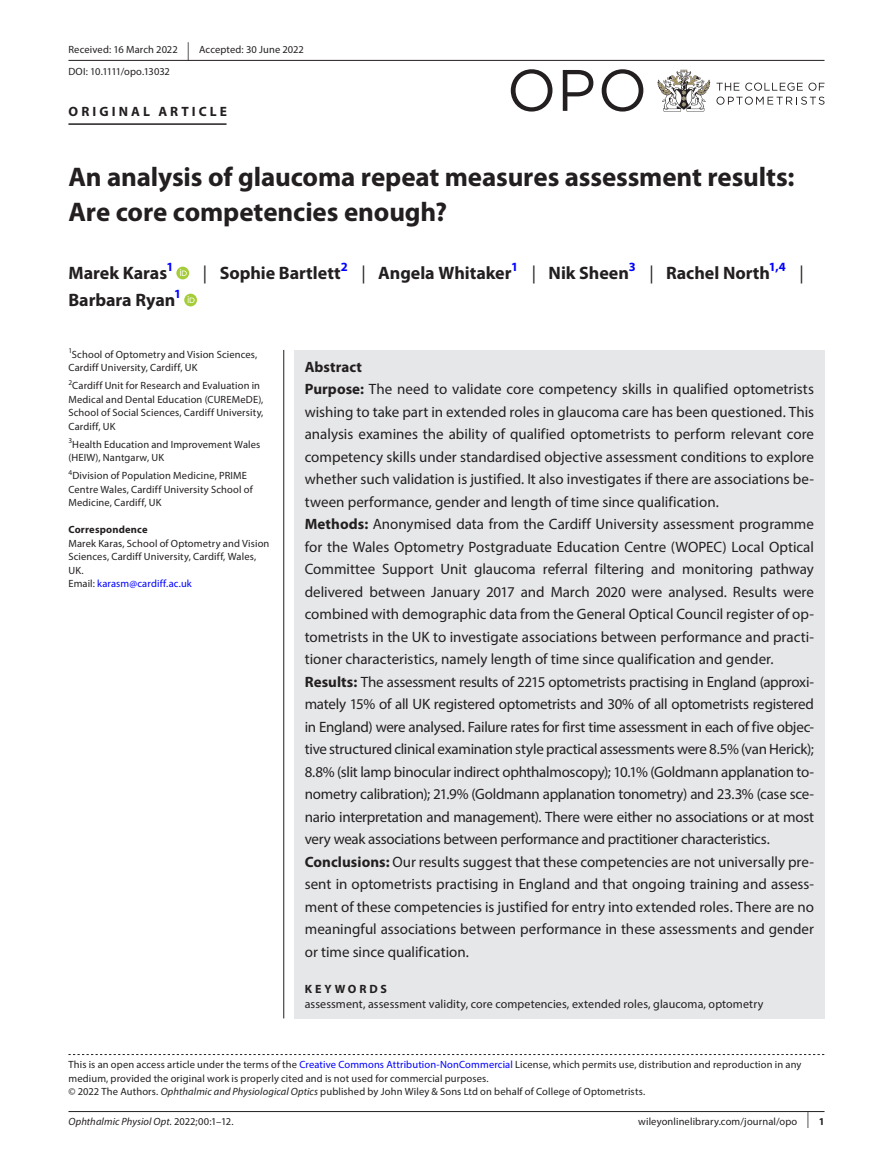
<style>
.page{position:relative;width:893px;height:1174px;background:#fff}
.page>*{position:absolute;margin:0;border:0;box-sizing:border-box;transform-origin:0 0}
.t1{font:700 27px/34.5px "Myriad Pro";letter-spacing:-.005em;color:#231f20}
.t2{font:700 18px "Myriad Pro";letter-spacing:-.005em;color:#231f20}
.t3{font:18px "Myriad Pro";color:#231f20}
.t4{font:15px/22.5px "Myriad Pro";letter-spacing:-.005em;color:#231f20}
.t5{font:700 13.5px "Myriad Pro";letter-spacing:.23em;color:#231f20}
.t6{font:700 12.6px "Myriad Pro";color:#00f}
.t7{font:12px "Myriad Pro";letter-spacing:.01em;color:#231f20}
.t8{font:700 12px "Myriad Pro";letter-spacing:.24em;color:#231f20}
.t9{font:10.5px/13.5px "Myriad Pro";letter-spacing:.01em;color:#231f20}
.t10{font:italic 10.5px "Myriad Pro";letter-spacing:.01em;color:#231f20}
.t11{font:700 10.5px "Myriad Pro";letter-spacing:.015em;color:#231f20}
.t12{font:7.35px "Myriad Pro";color:#231f20}
.s1{font-size:18.3px}
.s2{font-weight:400}
.s3{color:#00f}
.s4{font-weight:700}
.s5{font-style:italic}
.s6{font-style:normal}
</style>
<div class="page">
<hr style="left:68px;top:1111px;width:756px;height:1px;background:#231f20">
<svg style="left:716px;top:83px;width:23px;height:8px"></svg>
<svg style="left:745px;top:83px;width:79px;height:8px"></svg>
<svg style="left:716px;top:97px;width:108px;height:8px"></svg>
<svg style="left:657px;top:69px;width:53px;height:43px"></svg>
<svg style="left:511px;top:69px;width:132px;height:43px"></svg>
<hr style="left:68px;top:60px;width:756px;height:1px;background:#231f20">
<hr style="left:68px;top:123px;width:159px;height:2px;background:#231f20">
<svg style="left:176px;top:267px;width:13px;height:12px"></svg>
<svg style="left:180px;top:269px;width:7px;height:7px"></svg>
<svg style="left:184px;top:294px;width:13px;height:12px"></svg>
<svg style="left:188px;top:296px;width:7px;height:7px"></svg>
<svg style="left:68px;top:1054px;width:756px;height:1px"></svg>
<div style="left:294px;top:350px;width:530px;height:668px;background:#e6e7e9"></div>
<hr style="left:283px;top:350px;width:1px;height:668px;background:#231f20">
<p class="t9" style="left:68px;top:39px;width:237px;line-height:22px">Received: 16 March 2022 <span class="s1">|</span> Accepted: 30 June 2022<br>DOI: 10.1111/opo.13032</p>
<p class="t5" style="left:69px;top:102px;width:160px">ORIGINAL ARTICLE</p>
<h1 class="t1" style="left:68px;top:159px;width:728px">An analysis of glaucoma repeat measures assessment results:<br>Are core competencies enough?</h1>
<p class="t2" style="left:68px;top:261px;width:100px">Marek Karas</p>
<p class="t6" style="left:166px;top:259px;width:8px">1</p>
<p class="t2" style="left:203px;top:261px;width:139px"><span class="s2">|</span> Sophie Bartlett</p>
<p class="t6" style="left:341px;top:259px;width:8px">2</p>
<p class="t2" style="left:361px;top:261px;width:152px"><span class="s2">|</span> Angela Whitaker</p>
<p class="t6" style="left:511px;top:259px;width:8px">1</p>
<p class="t2" style="left:532px;top:261px;width:99px"><span class="s2">|</span> Nik Sheen</p>
<p class="t6" style="left:629px;top:259px;width:8px">3</p>
<p class="t2" style="left:649px;top:261px;width:122px"><span class="s2">|</span> Rachel North</p>
<p class="t6" style="left:769px;top:259px;width:19px">1,4</p>
<p class="t3" style="left:800px;top:262px;width:6px">|</p>
<p class="t2" style="left:68px;top:288px;width:109px">Barbara Ryan</p>
<p class="t6" style="left:174px;top:286px;width:8px">1</p>
<p class="t12" style="left:68px;top:346px;width:5px">1</p>
<p class="t9" style="left:68px;top:347px;width:190px;text-indent:3px">School of Optometry and Vision Sciences,<br>Cardiff University, Cardiff, UK</p>
<p class="t12" style="left:68px;top:377px;width:5px">2</p>
<p class="t9" style="left:68px;top:379px;width:196px;text-indent:4px">Cardiff Unit for Research and Evaluation in Medical and Dental Education (CUREMeDE), School of Social Sciences, Cardiff University, Cardiff, UK</p>
<p class="t9" style="left:68px;top:437px;width:193px"><sup>3</sup>Health Education and Improvement Wales (HEIW), Nantgarw, UK</p>
<p class="t9" style="left:68px;top:469px;width:186px"><sup>4</sup>Division of Population Medicine, PRIME<br>Centre Wales, Cardiff University School of<br>Medicine, Cardiff, UK</p>
<p class="t11" style="left:68px;top:523px;width:81px">Correspondence</p>
<p class="t9" style="left:68px;top:536px;width:202px">Marek Karas, School of Optometry and Vision<br>Sciences, Cardiff University, Cardiff, Wales,<br>UK.<br>Email: <span class="s3">karasm@cardiff.ac.uk</span></p>
<p class="t4" style="left:305px;top:355px;width:511px"><span class="s4">Abstract<br>Purpose:</span> The need to validate core competency skills in qualified optometrists wishing to take part in extended roles in glaucoma care has been questioned. This analysis examines the ability of qualified optometrists to perform relevant core competency skills under standardised objective assessment conditions to explore whether such validation is justified. It also investigates if there are associations be&shy;tween performance, gender and length of time since qualification.<br><span class="s4">Methods:</span> Anonymised data from the Cardiff University assessment programme for the Wales Optometry Postgraduate Education Centre (WOPEC) Local Optical Committee Support Unit glaucoma referral filtering and monitoring pathway delivered between January 2017 and March 2020 were analysed. Results were combined with demographic data from the General Optical Council register of op&shy;tometrists in the UK to investigate associations between performance and practi&shy;tioner characteristics, namely length of time since qualification and gender.<br><span class="s4">Results:</span> The assessment results of 2215 optometrists practising in England (approxi&shy;mately 15% of all UK registered optometrists and 30% of all optometrists registered in England) were analysed. Failure rates for first time assessment in each of five objec&shy;tive structured clinical examination style practical assessments were 8.5% (van Herick); 8.8% (slit lamp binocular indirect ophthalmoscopy); 10.1% (Goldmann applanation to&shy;nometry calibration); 21.9% (Goldmann applanation tonometry) and 23.3% (case sce&shy;nario interpretation and management). There were either no associations or at most very weak associations between performance and practitioner characteristics.<br><span class="s4">Conclusions:</span> Our results suggest that these competencies are not universally pre&shy;sent in optometrists practising in England and that ongoing training and assess&shy;ment of these competencies is justified for entry into extended roles. There are no meaningful associations between performance in these assessments and gender or time since qualification.</p>
<p class="t8" style="left:305px;top:981px;width:84px">KEYWORDS</p>
<p class="t7" style="left:305px;top:996px;width:460px">assessment, assessment validity, core competencies, extended roles, glaucoma, optometry</p>
<p class="t9" style="left:68px;top:1058px;width:734px">This is an open access article under the terms of the <span class="s3">Creative Commons Attribution-NonCommercial</span> License, which permits use, distribution and reproduction in any medium, provided the original work is properly cited and is not used for commercial purposes.<br>© 2022 The Authors. <span class="s5">Ophthalmic and Physiological Optics</span> published by John Wiley &amp; Sons Ltd on behalf of College of Optometrists.</p>
<p class="t10" style="left:68px;top:1115px;width:167px">Ophthalmic Physiol Opt<span class="s6">. 2022;00:1–12.</span></p>
<p class="t9" style="left:638px;top:1115px;width:188px">wileyonlinelibrary.com/journal/opo <sup>|</sup> <span class="s4">1</span></p>
</div>
